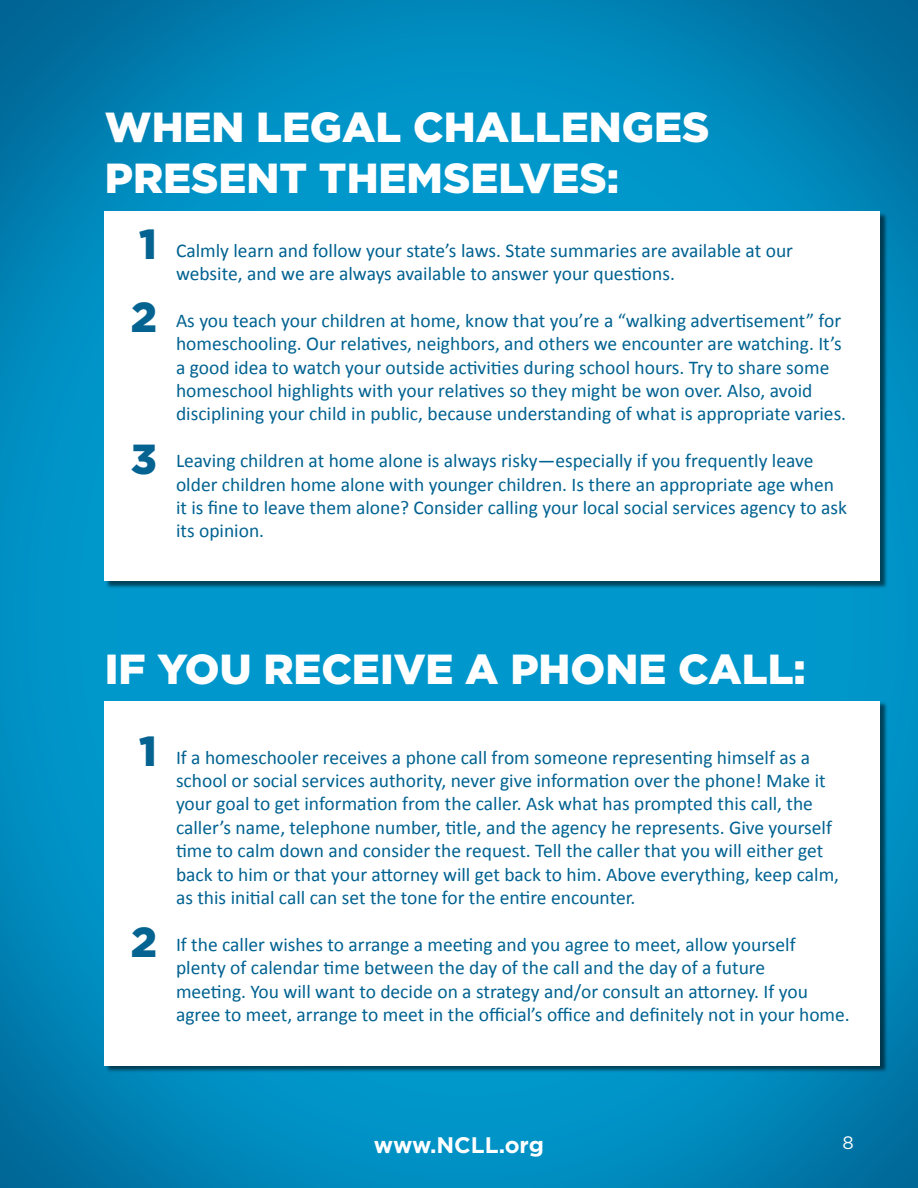
<style>
.page{position:relative;width:918px;height:1188px;background:#fff}
.page>*{position:absolute;margin:0;border:0;box-sizing:border-box;transform-origin:0 0}
.t1{font:900 42px/50.4px "Gotham HTF";color:#fff}
.t2{font:900 42px "Gotham HTF";color:#056392}
.t3{font:700 22.5px "Gotham HTF";color:#fff}
.t4{font:19.5px "Calibri";color:#006291}
.t5{font:18px "Gotham HTF";color:#fff}
</style>
<div class="page">
<img style="left:0;top:0;width:918px;height:1188px">
<div style="left:105px;top:212px;width:782px;height:376px;background:#000;opacity:.55"></div>
<div style="left:105px;top:212px;width:775px;height:369px;background:#fff"></div>
<div style="left:105px;top:701px;width:782px;height:372px;background:#000;opacity:.55"></div>
<div style="left:105px;top:701px;width:775px;height:365px;background:#fff"></div>
<p class="t1" style="left:105px;top:101px;width:606px">WHEN LEGAL CHALLENGES<br>PRESENT THEMSELVES:</p>
<p class="t2" style="left:139px;top:220px;width:19px">1</p>
<p class="t2" style="left:131px;top:293px;width:28px">2</p>
<p class="t2" style="left:131px;top:435px;width:28px">3</p>
<p class="t4" style="left:176px;top:238px;width:619px">Calmly learn and follow your state’s laws. State summaries are available at our</p>
<p class="t4" style="left:176px;top:261px;width:501px">website, and we are always available to answer your questions.</p>
<p class="t4" style="left:176px;top:308px;width:667px">As you teach your children at home, know that you’re a “walking advertisement” for</p>
<p class="t4" style="left:176px;top:332px;width:667px">homeschooling. Our relatives, neighbors, and others we encounter are watching. It’s</p>
<p class="t4" style="left:176px;top:355px;width:655px">a good idea to watch your outside activities during school hours. Try to share some</p>
<p class="t4" style="left:176px;top:378px;width:638px">homeschool highlights with your relatives so they might be won over. Also, avoid</p>
<p class="t4" style="left:176px;top:402px;width:672px">disciplining your child in public, because understanding of what is appropriate varies.</p>
<p class="t4" style="left:176px;top:449px;width:639px">Leaving children at home alone is always risky—especially if you frequently leave</p>
<p class="t4" style="left:176px;top:472px;width:659px">older children home alone with younger children. Is there an appropriate age when</p>
<p class="t4" style="left:176px;top:495px;width:672px">it is fine to leave them alone? Consider calling your local social services agency to ask</p>
<p class="t4" style="left:176px;top:519px;width:90px">its opinion.</p>
<p class="t1" style="left:105px;top:643px;width:703px">IF YOU RECEIVE A PHONE CALL:</p>
<p class="t2" style="left:139px;top:727px;width:19px">1</p>
<p class="t2" style="left:131px;top:918px;width:28px">2</p>
<p class="t4" style="left:176px;top:745px;width:636px">If a homeschooler receives a phone call from someone representing himself as a</p>
<p class="t4" style="left:176px;top:768px;width:651px">school or social services authority, never give information over the phone! Make it</p>
<p class="t4" style="left:176px;top:792px;width:638px">your goal to get information from the caller. Ask what has prompted this call, the</p>
<p class="t4" style="left:176px;top:815px;width:657px">caller’s name, telephone number, title, and the agency he represents. Give yourself</p>
<p class="t4" style="left:176px;top:839px;width:649px">time to calm down and consider the request. Tell the caller that you will either get</p>
<p class="t4" style="left:176px;top:862px;width:665px">back to him or that your attorney will get back to him. Above everything, keep calm,</p>
<p class="t4" style="left:176px;top:885px;width:461px">as this initial call can set the tone for the entire encounter.</p>
<p class="t4" style="left:176px;top:932px;width:621px">If the caller wishes to arrange a meeting and you agree to meet, allow yourself</p>
<p class="t4" style="left:176px;top:956px;width:591px">plenty of calendar time between the day of the call and the day of a future</p>
<p class="t4" style="left:176px;top:979px;width:633px">meeting. You will want to decide on a strategy and/or consult an attorney. If you</p>
<p class="t4" style="left:176px;top:1002px;width:675px">agree to meet, arrange to meet in the official’s office and definitely not in your home.</p>
<p class="t3" style="left:374px;top:1132px;width:172px">www.NCLL.org</p>
<p class="t5" style="left:842px;top:1133px;width:13px">8</p>
</div>
